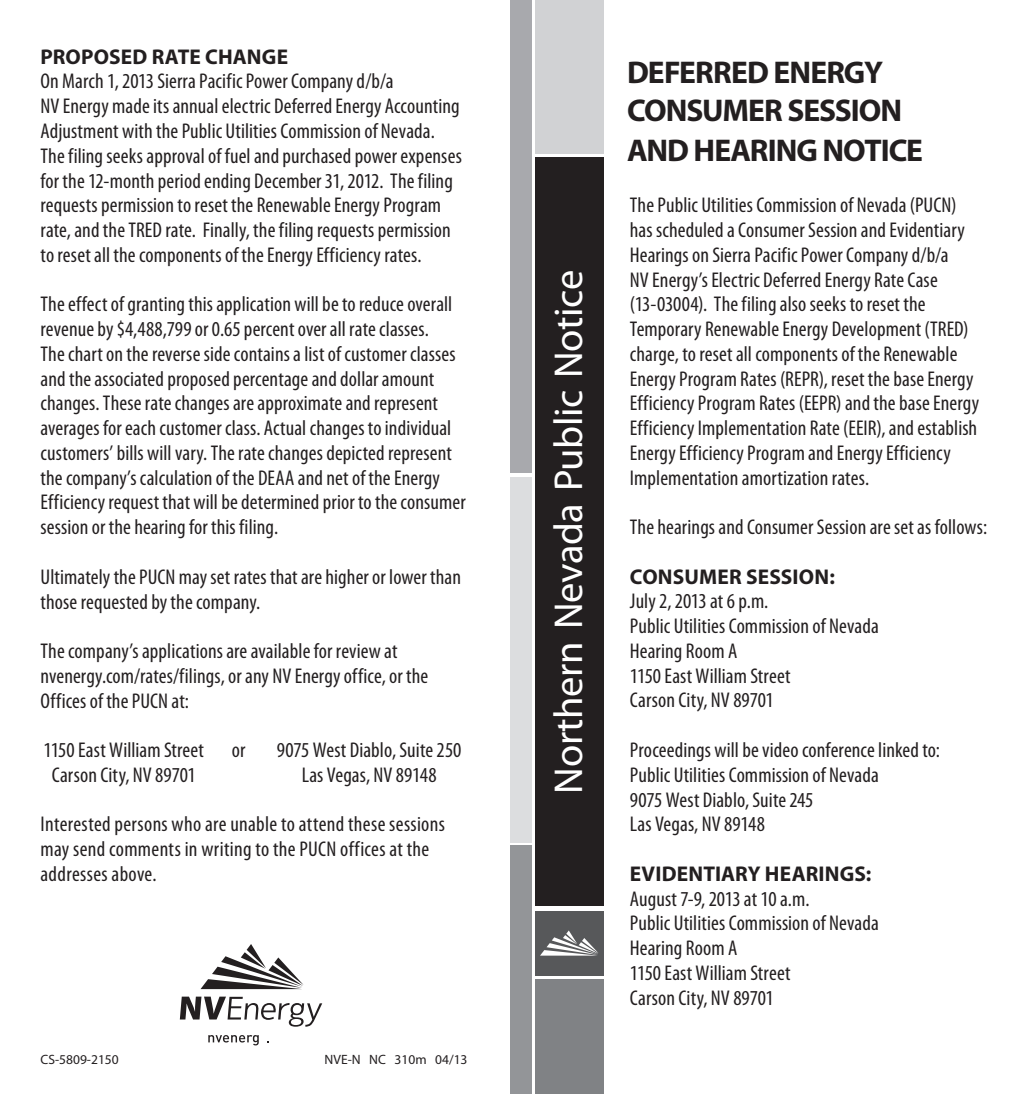
<style>
.page{position:relative;width:1013px;height:1094px;background:#fff}
.page>*{position:absolute;margin:0;border:0;box-sizing:border-box;transform-origin:0 0}
.t1{font:40.5px "Myriad Pro";letter-spacing:-.01em;color:#fff}
.t2{font:700 31.5px/39.1px "Myriad Pro";letter-spacing:-.03em;color:#231f20}
.t3{font:condensed 21.38px/24.8px "Myriad Pro";letter-spacing:.005em;color:#231f20}
.t4{font:700 21.38px "Myriad Pro";letter-spacing:.005em;color:#231f20}
.t5{font:13.5px "Myriad Pro";color:#231f20}
</style>
<div class="page">
<svg style="left:180px;top:996px;width:142px;height:30px"></svg>
<svg style="left:200px;top:944px;width:103px;height:45px"></svg>
<svg style="left:208px;top:1035px;width:51px;height:10px"></svg>
<div style="left:535px;top:157px;width:68px;height:749px;background:#231f20"></div>
<div style="left:535px;top:0;width:68px;height:154px;background:#d1d2d4"></div>
<div style="left:535px;top:910px;width:68px;height:65px;background:#57585a"></div>
<div style="left:535px;top:979px;width:68px;height:115px;background:#808285"></div>
<div style="left:510px;top:845px;width:21px;height:249px;background:#939598"></div>
<div style="left:510px;top:477px;width:21px;height:365px;background:#dcdddf"></div>
<div style="left:510px;top:0;width:21px;height:473px;background:#a8a9ad"></div>
<svg style="left:540px;top:930px;width:58px;height:25px"></svg>
<h5 class="t4" style="left:41px;top:43px;width:249px">PROPOSED RATE CHANGE</h5>
<p class="t3" style="left:41px;top:69px;width:423px">On March 1, 2013 Sierra Pacific Power Company d/b/a<br>NV Energy made its annual electric Deferred Energy Accounting Adjustment with the Public Utilities Commission of Nevada.<br>The filing seeks approval of fuel and purchased power expenses for the 12-month period ending December 31, 2012. The filing requests permission to reset the Renewable Energy Program rate, and the TRED rate. Finally, the filing requests permission to reset all the components of the Energy Efficiency rates.</p>
<p class="t3" style="left:41px;top:292px;width:426px">The effect of granting this application will be to reduce overall revenue by $4,488,799 or 0.65 percent over all rate classes.<br>The chart on the reverse side contains a list of customer classes and the associated proposed percentage and dollar amount changes. These rate changes are approximate and represent averages for each customer class. Actual changes to individual customers’ bills will vary. The rate changes depicted represent the company’s calculation of the DEAA and net of the Energy Efficiency request that will be determined prior to the consumer session or the hearing for this filing.</p>
<p class="t3" style="left:41px;top:564px;width:422px">Ultimately the PUCN may set rates that are higher or lower than those requested by the company.</p>
<p class="t3" style="left:41px;top:638px;width:389px">The company’s applications are available for review at nvenergy.com/rates/filings, or any NV Energy office, or the<br>Offices of the PUCN at:</p>
<p class="t3" style="left:44px;top:737px;width:162px">1150 East William Street</p>
<p class="t3" style="left:232px;top:737px;width:15px">or</p>
<p class="t3" style="left:277px;top:737px;width:186px">9075 West Diablo, Suite 250</p>
<p class="t3" style="left:52px;top:762px;width:145px">Carson City, NV 89701</p>
<p class="t3" style="left:302px;top:762px;width:136px">Las Vegas, NV 89148</p>
<p class="t3" style="left:41px;top:811px;width:406px">Interested persons who are unable to attend these sessions may send comments in writing to the PUCN offices at the addresses above.</p>
<p class="t5" style="left:41px;top:1050px;width:80px">CS-5809-2150</p>
<p class="t5" style="left:324px;top:1050px;width:144px">NVE-N NC 310m 04/13</p>
<p class="t1" style="left:543px;top:793px;width:525px;rotate:-90deg">Northern Nevada Public Notice</p>
<h3 class="t2" style="left:627px;top:52px;width:297px">DEFERRED ENERGY<br>CONSUMER SESSION<br>AND HEARING NOTICE</h3>
<p class="t3" style="left:630px;top:192px;width:351px">The Public Utilities Commission of Nevada (PUCN) has scheduled a Consumer Session and Evidentiary Hearings on Sierra Pacific Power Company d/b/a<br>NV Energy’s Electric Deferred Energy Rate Case (13-03004). The filing also seeks to reset the Temporary Renewable Energy Development (TRED) charge, to reset all components of the Renewable Energy Program Rates (REPR), reset the base Energy Efficiency Program Rates (EEPR) and the base Energy Efficiency Implementation Rate (EEIR), and establish Energy Efficiency Program and Energy Efficiency Implementation amortization rates.</p>
<p class="t3" style="left:630px;top:514px;width:359px">The hearings and Consumer Session are set as follows:</p>
<h5 class="t4" style="left:630px;top:562px;width:206px">CONSUMER SESSION:</h5>
<p class="t3" style="left:630px;top:588px;width:250px">July 2, 2013 at 6 p.m.<br>Public Utilities Commission of Nevada<br>Hearing Room A<br>1150 East William Street<br>Carson City, NV 89701</p>
<p class="t3" style="left:630px;top:737px;width:312px">Proceedings will be video conference linked to:<br>Public Utilities Commission of Nevada<br>9075 West Diablo, Suite 245<br>Las Vegas, NV 89148</p>
<h5 class="t4" style="left:630px;top:859px;width:243px">EVIDENTIARY HEARINGS:</h5>
<p class="t3" style="left:630px;top:885px;width:250px">August 7-9, 2013 at 10 a.m.<br>Public Utilities Commission of Nevada<br>Hearing Room A<br>1150 East William Street<br>Carson City, NV 89701</p>
</div>
